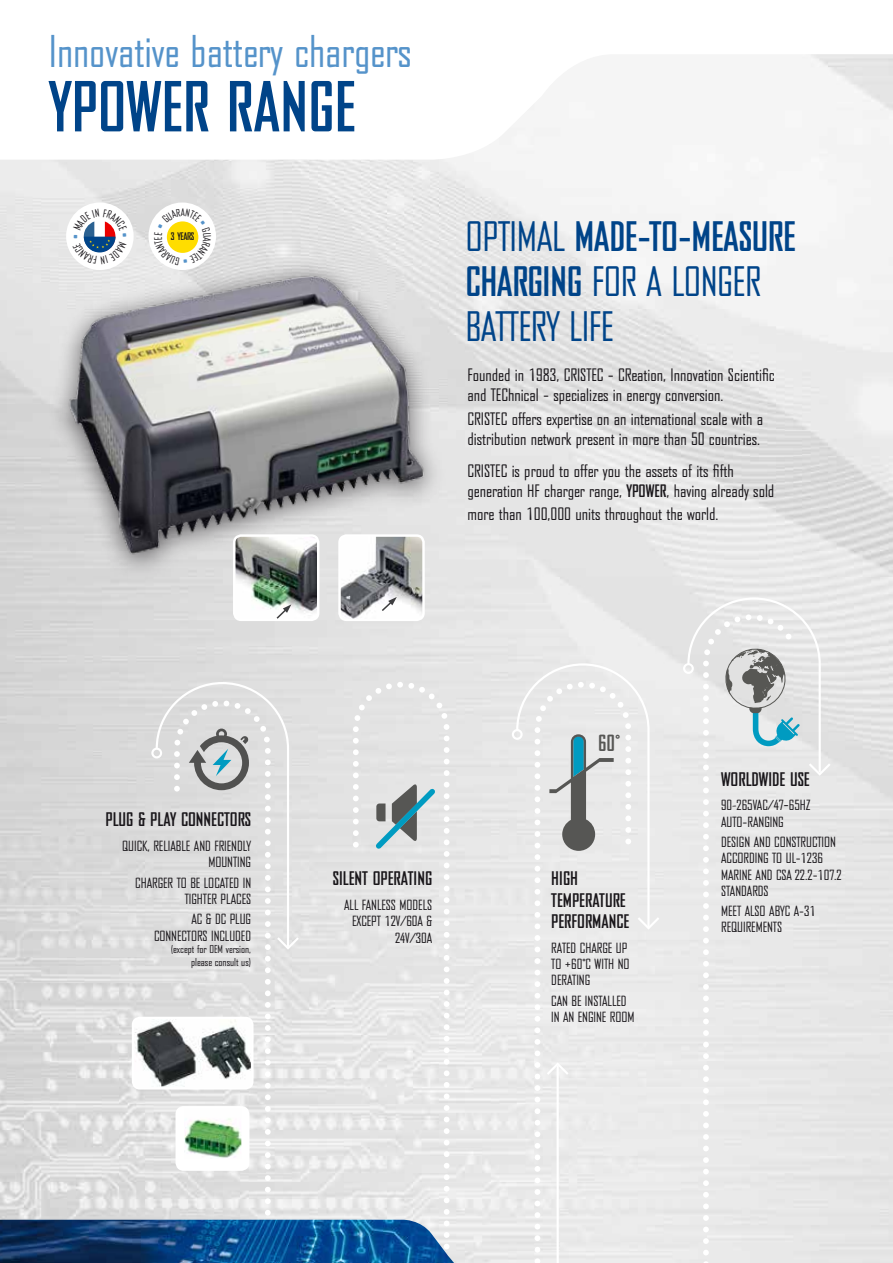
<style>
.page{position:relative;width:893px;height:1263px;background:#fff}
.page>*{position:absolute;margin:0;border:0;box-sizing:border-box;transform-origin:0 0}
.t1{font:700 66px "Bureau Agency";color:#004489}
.t2{font:42px "Bureau Agency";color:#5593ca}
.t3{font:39px/45px "Bureau Agency";letter-spacing:.14em;color:#004489}
.t4{font:700 21.45px "Bureau Agency";color:#565654}
.t5{font:700 18px/21.6px "Bureau Agency";color:#1a171b}
.t6{font:16.5px/19.8px "Bureau Agency";color:#1a171b}
.t7{font:13.5px/16.2px "Bureau Agency";letter-spacing:.02em;color:#1a171b}
.t8{font:13.5px/20.4px "Bureau Agency";letter-spacing:.065em;color:#1a171b}
.t9{font:13.5px/16.4px "Bureau Agency";color:#1a171b;text-align:right}
.t10{font:10.5px/12.6px "Bureau Agency";color:#1a171b;text-align:right}
.t11{font:700 10.05px "Bureau Agency";color:#1a171b}
.s1{font-weight:700}
.s2{font-family:"Myriad Tilt";font-size:19.5px}
.s3{font-family:"Myriad Tilt";font-size:15.75px}
.s4{font-family:"Myriad Tilt";font-size:15px}
.s5{font-size:15px}
</style>
<div class="page">
<svg style="left:0;top:54px;width:893px;height:106px"></svg>
<img style="left:41px;top:251px;width:400px;height:329px">
<svg style="left:703px;top:1134px;width:6px;height:17px"></svg>
<svg style="left:703px;top:1238px;width:6px;height:6px"></svg>
<svg style="left:703px;top:1215px;width:6px;height:17px"></svg>
<svg style="left:703px;top:1111px;width:6px;height:17px"></svg>
<svg style="left:703px;top:1088px;width:6px;height:17px"></svg>
<svg style="left:703px;top:1007px;width:6px;height:17px"></svg>
<svg style="left:703px;top:984px;width:6px;height:17px"></svg>
<svg style="left:703px;top:961px;width:6px;height:17px"></svg>
<svg style="left:703px;top:903px;width:6px;height:6px"></svg>
<svg style="left:703px;top:880px;width:6px;height:17px"></svg>
<svg style="left:703px;top:857px;width:6px;height:17px"></svg>
<svg style="left:703px;top:834px;width:6px;height:17px"></svg>
<svg style="left:703px;top:799px;width:6px;height:6px"></svg>
<svg style="left:683px;top:597px;width:148px;height:185px;background:#dbdedf"></svg>
<img style="left:234px;top:536px;width:84px;height:84px">
<div style="left:233px;top:534px;width:86px;height:87px;border:2px solid #fff;border-radius:7px"></div>
<img style="left:340px;top:537px;width:83px;height:83px">
<div style="left:338px;top:534px;width:87px;height:87px;border:2px solid #fff;border-radius:7px"></div>
<svg style="left:275px;top:604px;width:16px;height:16px"></svg>
<svg style="left:380px;top:597px;width:17px;height:16px"></svg>
<div style="left:66px;top:203px;width:68px;height:67px;background:#fff;border-radius:50%"></div>
<div style="left:148px;top:203px;width:68px;height:67px;background:#fff;border-radius:50%"></div>
<svg style="left:0;top:663px;width:659px;height:600px;background:#d5d9db"></svg>
<svg style="left:73px;top:209px;width:54px;height:55px"></svg>
<svg style="left:154px;top:208px;width:57px;height:57px"></svg>
<h2 class="t2" style="left:49px;top:29px;width:364px">Innovative battery chargers</h2>
<h1 class="t1" style="left:49px;top:71px;width:308px">YPOWER RANGE</h1>
<p class="t11" style="left:171px;top:231px;width:25px">3 YEARS</p>
<h3 class="t3" style="left:465px;top:215px;width:316px">Optimal <span class="s1">MADE-TO-MEASURE<br>CHARGING</span> for a longer battery life</h3>
<p class="t6" style="left:468px;top:365px;width:309px">Founded in <span class="s2">1</span>983, CRISTEC - CReation, Innovation Scientific and TEChnical - specializes in energy conversion.</p>
<p class="t6" style="left:468px;top:409px;width:297px">CRISTEC offers expertise on an international scale with a distribution network present in more than 50 countries.</p>
<p class="t6" style="left:468px;top:461px;width:308px">CRISTEC is proud to offer you the assets of its fifth generation HF charger range, <span class="s1">YPOWER</span>, having already sold</p>
<p class="t6" style="left:468px;top:505px;width:252px">more than <span class="s2">1</span>00,000 units throughout the world.</p>
<p class="t5" style="left:106px;top:809px;width:147px">PLUG &amp; PLAY CONNECTORS</p>
<p class="t7" style="left:122px;top:838px;width:98px">Quick, reliableand friend</p>
<p class="t7" style="left:243px;top:838px;width:9px">ly</p>
<p class="t7" style="left:208px;top:854px;width:7px">moun</p>
<p class="t8" style="left:135px;top:852px;width:117px;text-indent:98px">ting<br>Charger to be located in</p>
<p class="t8" style="left:191px;top:889px;width:61px;text-indent:-7px">tighter places<br>AC &amp; DC plug</p>
<p class="t7" style="left:154px;top:928px;width:7px">connec</p>
<p class="t7" style="left:187px;top:928px;width:49px">tors included</p>
<p class="t10" style="left:171px;top:943px;width:82px">(except for OEM version, please consult us)</p>
<p class="t5" style="left:333px;top:868px;width:48px">SILENT OPERA</p>
<p class="t5" style="left:408px;top:868px;width:18px">TING</p>
<p class="t7" style="left:344px;top:897px;width:62px">All fan less mode</p>
<p class="t9" style="left:352px;top:897px;width:82px">ls<br>except <span class="s3">1</span>2V/60A &amp;<br>24V/30A</p>
<h3 class="t4" style="left:598px;top:731px;width:24px">60°</h3>
<p class="t5" style="left:551px;top:868px;width:78px">HIGH<br>TEMPERATURE<br>PERFORMAN CE</p>
<p class="t7" style="left:551px;top:940px;width:35px">Rated char</p>
<p class="t8" style="left:551px;top:940px;width:73px;line-height:16.2px;text-indent:51px">ge up to +60°C with no derating</p>
<p class="t7" style="left:551px;top:993px;width:71px">can be installed inanengine room</p>
<p class="t5" style="left:721px;top:768px;width:89px">WORLDWIDE USE</p>
<p class="t9" style="left:721px;top:798px;width:91px;text-align:left">90<span class="s4">-</span>265VAC/47<span class="s5">-</span>65Hz auto-ranging</p>
<p class="t7" style="left:721px;top:834px;width:60px">Designand cons</p>
<p class="t7" style="left:796px;top:834px;width:31px">truction</p>
<p class="t7" style="left:721px;top:850px;width:7px">accordin</p>
<p class="t7" style="left:763px;top:850px;width:61px">g to UL-<span class="s3">1</span>236</p>
<p class="t7" style="left:721px;top:867px;width:6px">marine</p>
<p class="t7" style="left:755px;top:867px;width:88px">and CSa 22.2-<span class="s3">1</span>07.2</p>
<p class="t7" style="left:721px;top:881px;width:96px;line-height:20.4px">standards<br>Meet also ABYC A-3<span class="s3">1</span></p>
<p class="t7" style="left:721px;top:919px;width:7px">requiremen</p>
<p class="t7" style="left:773px;top:919px;width:9px">ts</p>
</div>
